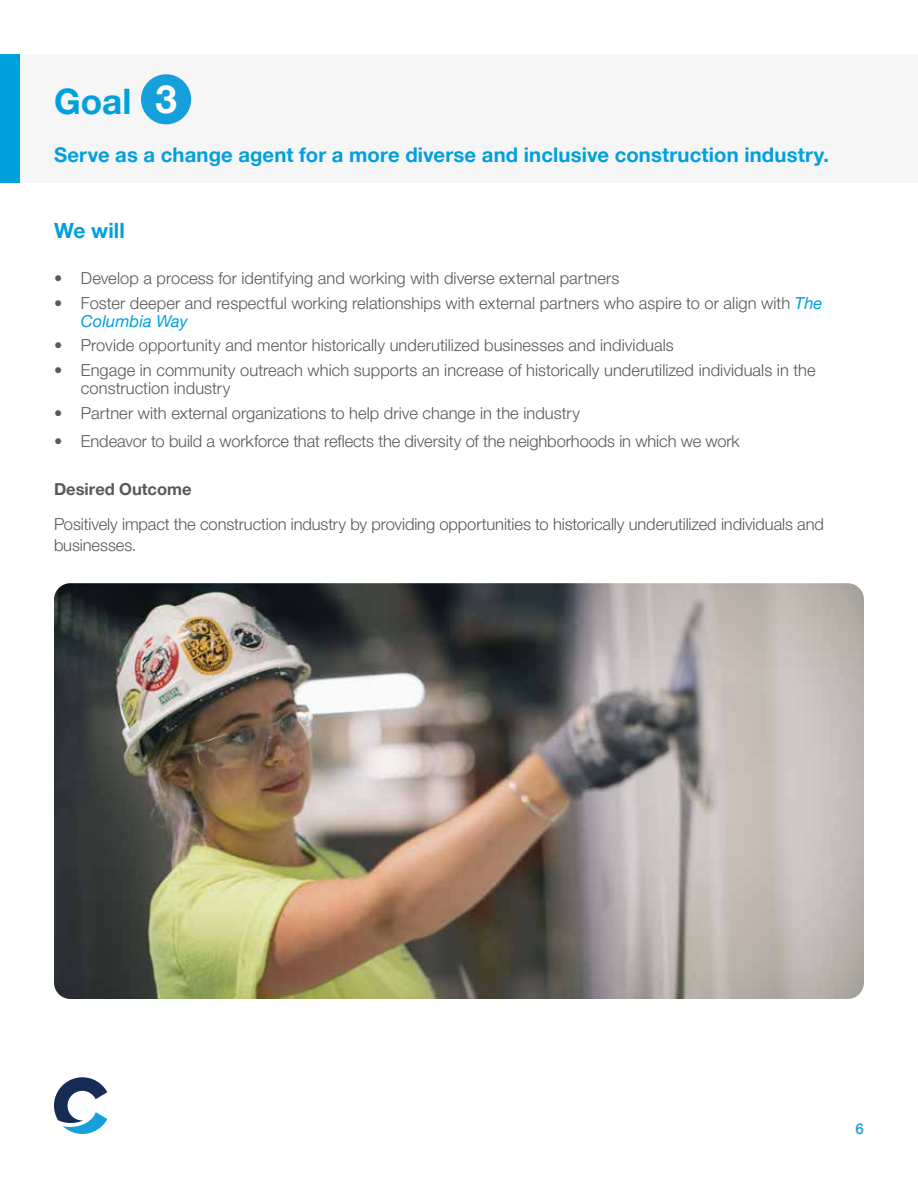
<style>
.page{position:relative;width:918px;height:1188px;background:#fff}
.page>*{position:absolute;margin:0;border:0;box-sizing:border-box;transform-origin:0 0}
.t1{font:700 35.1px "Helvetica Neue LT Pro";color:#00a0dd}
.t2{font:700 21px "Helvetica Neue LT Pro";letter-spacing:.005em;color:#00a0dd}
.t3{font:700 20.25px "Helvetica Neue LT Pro";letter-spacing:.01em;color:#00a0dd}
.t4{font:300 16.5px/18px "Helvetica Neue LT Pro";color:#58595b}
.t5{font:700 16.5px "Helvetica Neue LT Pro";color:#58595b}
.t6{font:500 15px "Helvetica Neue LT Pro";color:#16a0db}
.s1{font-size:38.7px;color:#fff}
.s2{font-weight:400;font-style:italic;color:#00a0dd}
</style>
<div class="page">
<svg style="left:54px;top:1077px;width:53px;height:57px"></svg>
<img style="left:54px;top:583px;width:810px;height:416px">
<div style="left:0;top:54px;width:20px;height:129px;background:#00a0dd"></div>
<div style="left:20px;top:54px;width:898px;height:129px;background:#f6f6f6"></div>
<div style="left:141px;top:74px;width:50px;height:50px;background:#16a0db;border-radius:50%"></div>
<h1 class="t1" style="left:54px;top:80px;width:124px">Goal <span class="s1">3</span></h1>
<p class="t3" style="left:54px;top:142px;width:777px">Serve as a change agent for a more diverse and inclusive construction industry.</p>
<p class="t2" style="left:54px;top:218px;width:72px">We will</p>
<p class="t4" style="left:54px;top:269px;width:567px">• Develop a process for identifying and working with diverse external partners</p>
<p class="t4" style="left:81px;top:293px;width:743px;text-indent:-27px">• Foster deeper and respectful working relationships with external partners who aspire to or align with <span class="s2">The<br>Columbia Way</span></p>
<p class="t4" style="left:54px;top:336px;width:621px">• Provide opportunity and mentor historically underutilized businesses and individuals</p>
<p class="t4" style="left:81px;top:361px;width:736px;text-indent:-27px">• Engage in community outreach which supports an increase of historically underutilized individuals in the construction industry</p>
<p class="t4" style="left:54px;top:404px;width:528px">• Partner with external organizations to help drive change in the industry</p>
<p class="t4" style="left:54px;top:431px;width:687px">• Endeavor to build a workforce that reflects the diversity of the neighborhoods in which we work</p>
<p class="t5" style="left:54px;top:479px;width:139px">Desired Outcome</p>
<p class="t4" style="left:54px;top:513px;width:771px;line-height:21px">Positively impact the construction industry by providing opportunities to historically underutilized individuals and businesses.</p>
<p class="t6" style="left:856px;top:1120px;width:10px">6</p>
</div>
